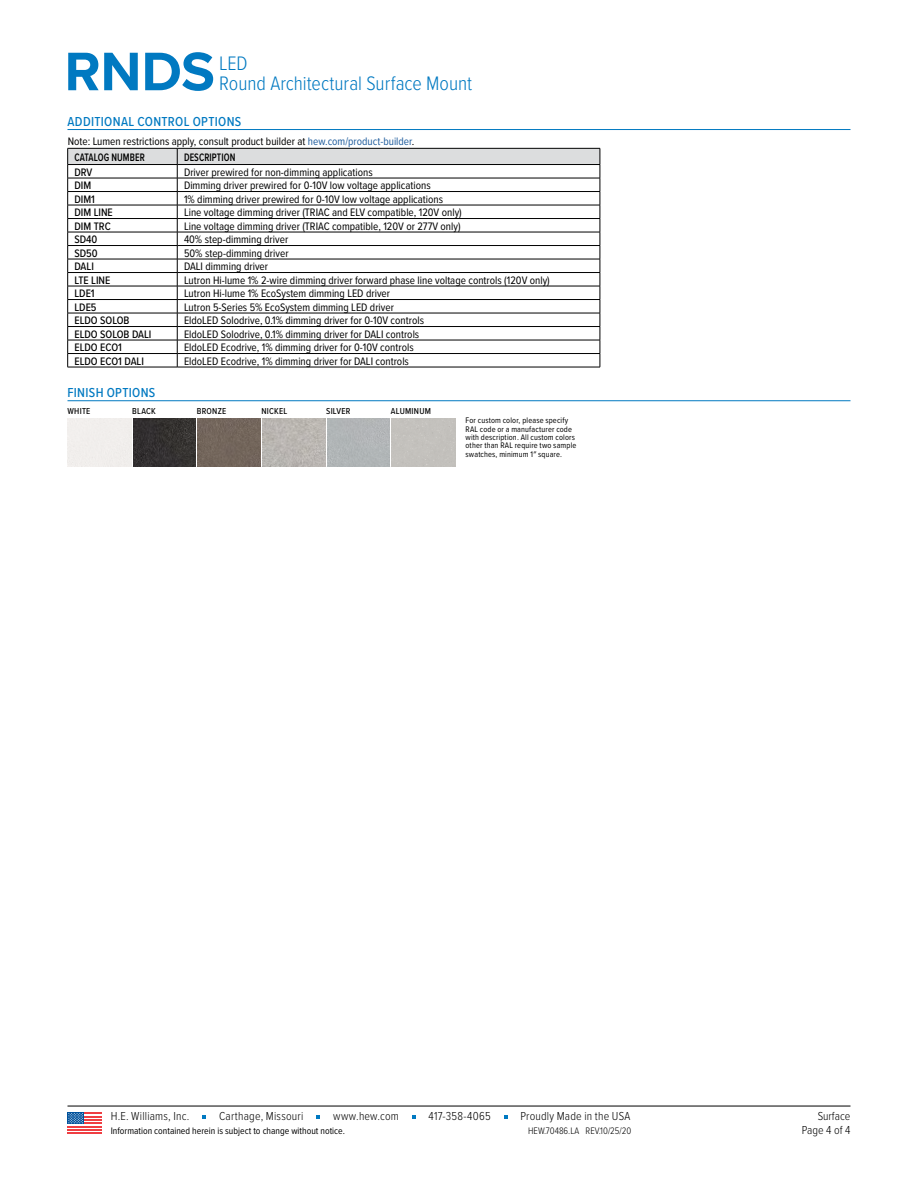
<style>
.page{position:relative;width:918px;height:1188px;background:#fff}
.page>*{position:absolute;margin:0;border:0;box-sizing:border-box;transform-origin:0 0}
.t1{font:700 56.25px "Proxima Nova";color:#0079c1}
.t2{font:300 20.25px/20.2px "Proxima Nova Cond";letter-spacing:-.005em;color:#0079c1}
.t3{font:500 13.5px "Proxima Nova Cond";letter-spacing:.025em;color:#0079c1}
.t4{font:300 12px "Proxima Nova Cond";letter-spacing:.015em;color:#000}
.t5{font:11.25px/15.9px "Proxima Nova Cond";color:#000}
.t6{font:500 11.25px "Proxima Nova Cond";color:#000}
.t7{font:600 11.25px "Proxima Nova Cond";letter-spacing:.01em;color:#000;scale:.85 1}
.t8{font:9.75px "Proxima Nova Cond";color:#000}
.t9{font:300 9.75px "Proxima Nova Cond";color:#000}
.t10{font:500 8.85px "Proxima Nova Cond";letter-spacing:.03em;color:#000}
.t11{font:8.4px/8.4px "Proxima Nova Cond";letter-spacing:.02em;color:#000}
.s1{color:#215e9e}
.s2{font-weight:600}
</style>
<div class="page">
<hr style="left:68px;top:129px;width:782px;height:1px;background:#0079c1">
<hr style="left:68px;top:400px;width:782px;height:1px;background:#0079c1">
<svg style="left:68px;top:148px;width:533px;height:219px"></svg>
<hr style="left:68px;top:367px;width:109px;height:1px;background:#000">
<hr style="left:177px;top:367px;width:423px;height:1px;background:#000">
<img style="left:133px;top:418px;width:63px;height:48px">
<div style="left:198px;top:418px;width:62px;height:48px;background:#73665c"></div>
<img style="left:263px;top:418px;width:62px;height:48px">
<div style="left:327px;top:418px;width:63px;height:48px;background:#b1b5b7"></div>
<div style="left:392px;top:418px;width:63px;height:48px;background:#c3c1bd"></div>
<hr style="left:68px;top:1106px;width:782px;height:1px;background:#000">
<svg style="left:202px;top:1116px;width:4px;height:3px"></svg>
<svg style="left:316px;top:1116px;width:4px;height:3px"></svg>
<svg style="left:412px;top:1116px;width:4px;height:3px"></svg>
<div style="left:68px;top:1112px;width:34px;height:22px;background:linear-gradient(to right,#fff,#fff)"></div>
<hr style="left:68px;top:1126px;width:34px;height:1px;background:#ef3e42">
<hr style="left:68px;top:1129px;width:34px;height:2px;background:#ef3e42">
<hr style="left:68px;top:1132px;width:34px;height:2px;background:#ef3e42">
<hr style="left:68px;top:1122px;width:34px;height:2px;background:#ef3e42">
<hr style="left:68px;top:1119px;width:34px;height:2px;background:#ef3e42">
<hr style="left:68px;top:1116px;width:34px;height:1px;background:#ef3e42">
<hr style="left:68px;top:1112px;width:34px;height:2px;background:#ef3e42">
<div style="left:68px;top:1112px;width:16px;height:12px;background:#00529c"></div>
<svg style="left:68px;top:1113px;width:15px;height:11px"></svg>
<h1 class="t1" style="left:65px;top:30px;width:152px">RNDS</h1>
<h2 class="t2" style="left:219px;top:52px;width:254px">LED<br>Round Architectural Surface Mount</h2>
<p class="t3" style="left:68px;top:112px;width:175px">ADDITIONAL CONTROL OPTIONS</p>
<p class="t5" style="left:74px;top:133px;width:341px;text-indent:-7px">Note: Lumen restrictions apply, consult product builder at <span class="s1">hew.com/product-builder</span>.<br><span class="s2">CATALOG NUMBER</span></p>
<p class="t7" style="left:184px;top:149px;width:62px">DESCRIPTION</p>
<p class="t6" style="left:74px;top:164px;width:20px">DRV</p>
<p class="t5" style="left:184px;top:164px;width:190px">Driver prewired for non-dimming applications</p>
<p class="t6" style="left:74px;top:177px;width:18px">DIM</p>
<p class="t5" style="left:184px;top:177px;width:248px">Dimming driver prewired for 0-10V low voltage applications</p>
<p class="t6" style="left:74px;top:191px;width:22px">DIM1</p>
<p class="t5" style="left:184px;top:191px;width:261px">1% dimming driver prewired for 0-10V low voltage applications</p>
<p class="t6" style="left:74px;top:204px;width:40px">DIM LINE</p>
<p class="t5" style="left:184px;top:204px;width:279px">Line voltage dimming driver (TRIAC and ELV compatible, 120V only)</p>
<p class="t6" style="left:74px;top:218px;width:38px">DIM TRC</p>
<p class="t5" style="left:184px;top:218px;width:278px">Line voltage dimming driver (TRIAC compatible, 120V or 277V only)</p>
<p class="t6" style="left:74px;top:231px;width:25px">SD40</p>
<p class="t5" style="left:184px;top:231px;width:106px">40% step-dimming driver</p>
<p class="t6" style="left:74px;top:245px;width:25px">SD50</p>
<p class="t5" style="left:184px;top:245px;width:106px">50% step-dimming driver</p>
<p class="t6" style="left:74px;top:258px;width:21px">DALI</p>
<p class="t5" style="left:184px;top:258px;width:86px">DALI dimming driver</p>
<p class="t6" style="left:74px;top:272px;width:37px">LTE LINE</p>
<p class="t5" style="left:184px;top:272px;width:367px">Lutron Hi-lume 1% 2-wire dimming driver forward phase line voltage controls (120V only)</p>
<p class="t6" style="left:74px;top:285px;width:22px">LDE1</p>
<p class="t5" style="left:184px;top:285px;width:208px">Lutron Hi-lume 1% EcoSystem dimming LED driver</p>
<p class="t6" style="left:74px;top:299px;width:24px">LDE5</p>
<p class="t5" style="left:184px;top:299px;width:212px">Lutron 5-Series 5% EcoSystem dimming LED driver</p>
<p class="t6" style="left:74px;top:312px;width:57px">ELDO SOLOB</p>
<p class="t5" style="left:184px;top:312px;width:242px">EldoLED Solodrive, 0.1% dimming driver for 0-10V controls</p>
<p class="t6" style="left:74px;top:326px;width:79px">ELDO SOLOB DALI</p>
<p class="t5" style="left:184px;top:326px;width:237px">EldoLED Solodrive, 0.1% dimming driver for DALI controls</p>
<p class="t6" style="left:74px;top:339px;width:49px">ELDO ECO1</p>
<p class="t5" style="left:184px;top:339px;width:231px">EldoLED Ecodrive, 1% dimming driver for 0-10V controls</p>
<p class="t6" style="left:74px;top:353px;width:71px">ELDO ECO1 DALI</p>
<p class="t5" style="left:184px;top:353px;width:226px">EldoLED Ecodrive, 1% dimming driver for DALI controls</p>
<p class="t3" style="left:68px;top:383px;width:89px">FINISH OPTIONS</p>
<p class="t10" style="left:67px;top:404px;width:24px">WHITE</p>
<p class="t10" style="left:132px;top:404px;width:25px">BLACK</p>
<p class="t10" style="left:197px;top:404px;width:31px">BRONZE</p>
<p class="t10" style="left:261px;top:404px;width:27px">NICKEL</p>
<p class="t10" style="left:326px;top:404px;width:26px">SILVER</p>
<p class="t10" style="left:391px;top:404px;width:42px">ALUMINUM</p>
<p class="t11" style="left:466px;top:416px;width:112px">For custom color, please specify<br>RAL code or a manufacturer code with description. All custom colors other than RAL require two sample swatches, minimum 1″ square.</p>
<p class="t4" style="left:111px;top:1108px;width:80px">H.E. Williams, Inc.</p>
<p class="t4" style="left:219px;top:1108px;width:86px">Carthage, Missouri</p>
<p class="t4" style="left:333px;top:1108px;width:67px">www.hew.com</p>
<p class="t4" style="left:429px;top:1108px;width:64px">417-358-4065</p>
<p class="t4" style="left:520px;top:1108px;width:111px">Proudly Made in the USA</p>
<p class="t8" style="left:111px;top:1123px;width:236px">Information contained herein is subject to change without notice.</p>
<p class="t4" style="left:818px;top:1108px;width:34px">Surface</p>
<p class="t9" style="left:528px;top:1123px;width:105px">HEW.70486.LA REV.10/25/20</p>
<p class="t4" style="left:802px;top:1121px;width:50px">Page 4 of 4</p>
</div>
